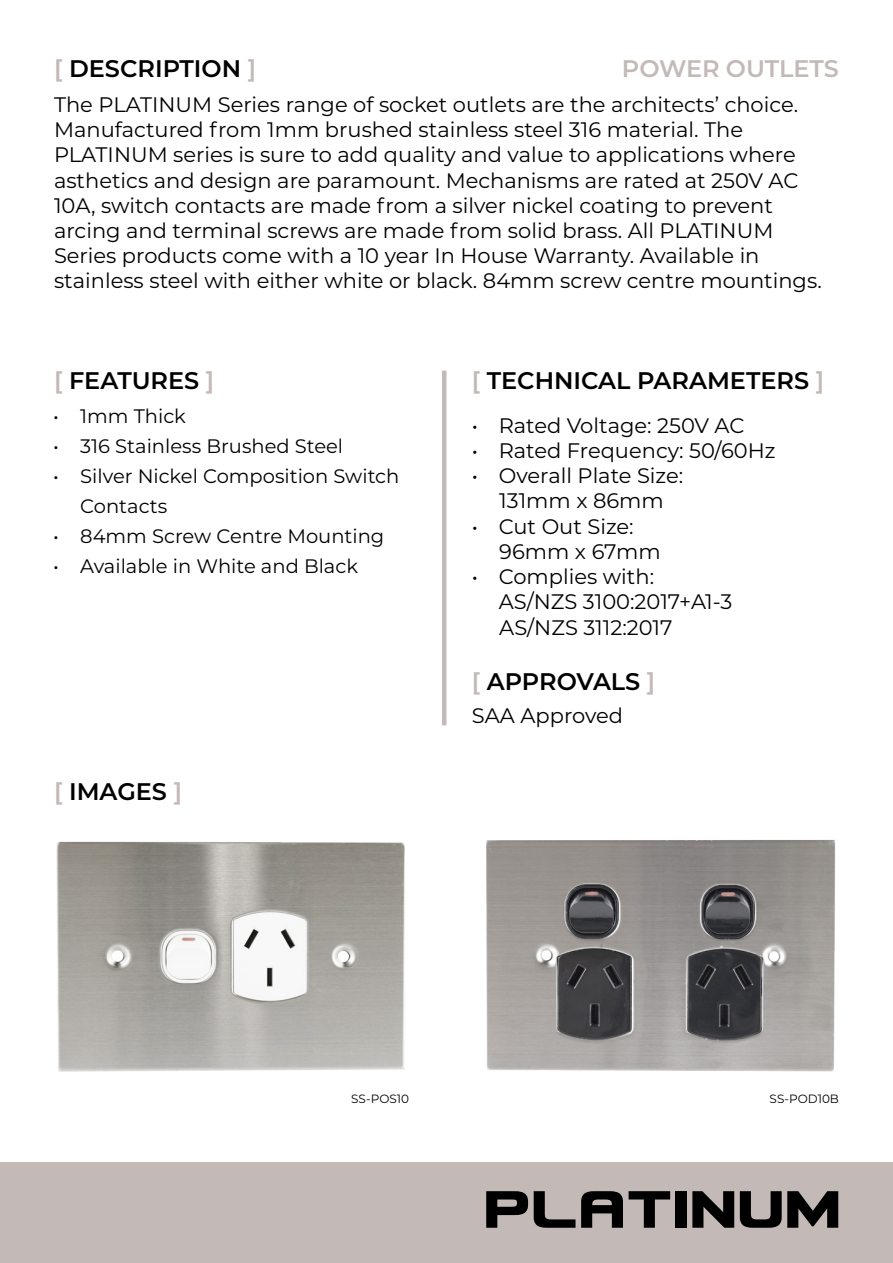
<style>
.page{position:relative;width:893px;height:1263px;background:#fff}
.page>*{position:absolute;margin:0;border:0;box-sizing:border-box;transform-origin:0 0}
.t1{font:63px "Usuzi";color:#000}
.t2{font:600 24px "Montserrat";color:#000}
.t3{font:600 24px "Montserrat";color:#c3bab7}
.t4{font:21px/25.2px "Montserrat";color:#000}
.t5{font:19.5px/30px "Montserrat";color:#000}
.t6{font:12px "Montserrat";color:#000}
.s1{color:#c3bab7}
</style>
<div class="page">
<div style="left:0;top:1163px;width:893px;height:100px;background:#c3bab7"></div>
<img style="left:56px;top:841px;width:349px;height:231px">
<img style="left:486px;top:840px;width:349px;height:232px">
<hr style="left:442px;top:371px;width:4px;height:354px;background:#c3bab7">
<p class="t2" style="left:54px;top:52px;width:204px"><span class="s1">[</span> DESCRIPTION <span class="s1">]</span></p>
<p class="t4" style="left:54px;top:91px;width:769px">The PLATINUM Series range of socket outlets are the architects’ choice.<br>Manufactured from 1mm brushed stainless steel 316 material. The PLATINUM series is sure to add quality and value to applications where asthetics and design are paramount. Mechanisms are rated at 250V AC 10A, switch contacts are made from a silver nickel coating to prevent arcing and terminal screws are made from solid brass. All PLATINUM Series products come with a 10 year In House Warranty. Available in stainless steel with either white or black. 84mm screw centre mountings.</p>
<p class="t3" style="left:622px;top:52px;width:219px">POWER OUTLETS</p>
<p class="t2" style="left:54px;top:364px;width:162px"><span class="s1">[</span> FEATURES <span class="s1">]</span></p>
<p class="t5" style="left:53px;top:400px;width:134px">• 1mm Thick</p>
<p class="t5" style="left:53px;top:430px;width:291px">• 316 Stainless Brushed Steel</p>
<p class="t5" style="left:80px;top:460px;width:320px;text-indent:-27px">• Silver Nickel Composition Switch<br>Contacts</p>
<p class="t5" style="left:53px;top:520px;width:333px">• 84mm Screw Centre Mounting</p>
<p class="t5" style="left:53px;top:550px;width:306px">• Available in White and Black</p>
<p class="t2" style="left:54px;top:775px;width:130px"><span class="s1">[</span> IMAGES <span class="s1">]</span></p>
<p class="t2" style="left:472px;top:364px;width:354px"><span class="s1">[</span> TECHNICAL PARAMETERS <span class="s1">]</span></p>
<p class="t4" style="left:472px;top:412px;width:274px">• Rated Voltage: 250V AC</p>
<p class="t4" style="left:472px;top:437px;width:305px">• Rated Frequency: 50/60Hz</p>
<p class="t4" style="left:472px;top:462px;width:213px">• Overall Plate Size:</p>
<p class="t4" style="left:499px;top:488px;width:166px">131mm x 86mm</p>
<p class="t4" style="left:472px;top:513px;width:163px">• Cut Out Size:</p>
<p class="t4" style="left:499px;top:538px;width:163px">96mm x 67mm</p>
<p class="t4" style="left:499px;top:563px;width:235px;text-indent:-27px">• Complies with:<br>AS/NZS 3100:2017+A1-3</p>
<p class="t4" style="left:499px;top:614px;width:175px">AS/NZS 3112:2017</p>
<p class="t2" style="left:472px;top:665px;width:185px"><span class="s1">[</span> APPROVALS <span class="s1">]</span></p>
<p class="t4" style="left:472px;top:702px;width:153px">SAA Approved</p>
<p class="t6" style="left:351px;top:1090px;width:59px">SS-POS10</p>
<p class="t6" style="left:770px;top:1090px;width:71px">SS-POD10B</p>
<p class="t1" style="left:483px;top:1180px;width:359px">PLATINUM</p>
</div>
